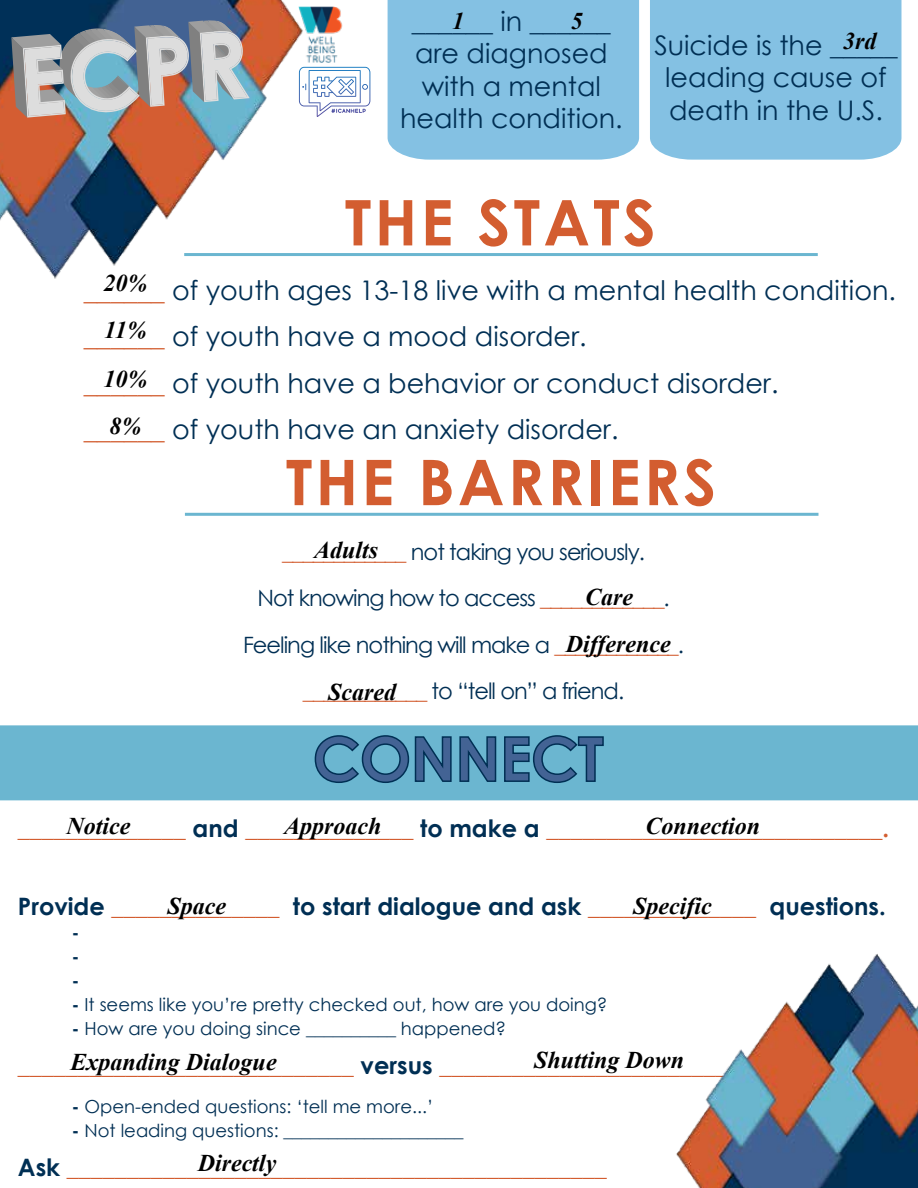
<style>
.page{position:relative;width:918px;height:1188px;background:#fff}
.page>*{position:absolute;margin:0;border:0;box-sizing:border-box;transform-origin:0 0}
.t1{font:700 63px "Century Gothic";letter-spacing:.05em;color:#d35d30}
.t2{font:700 61.5px "Century Gothic";letter-spacing:-.015em;color:#436394}
.t3{font:27px/32.4px "Century Gothic";color:#002f54;text-align:center}
.t4{font:700 24px "Century Gothic";color:#d35d30}
.t5{font:italic 700 24px/47.5px "Times New Roman";color:#000;text-align:justify}
.t6{font:700 24px "Century Gothic";color:#002f54}
.t7{font:22.5px/46.5px "Century Gothic";letter-spacing:-.045em;color:#002f54;text-align:center}
.t8{font:18px "Century Gothic";color:#002f54}
.t9{font:700 18px/24px "Century Gothic";color:#002f54;text-align:justify}
.s1{color:#d35d30}
.s2{font-weight:700;color:#d35d30}
.s3{color:#002f54}
.s4{font-weight:700}
</style>
<div class="page">
<img style="left:0;top:0;width:640px;height:279px">
<svg style="left:11px;top:20px;width:239px;height:98px;background:#999fa5"></svg>
<div style="left:388px;top:0;width:251px;height:160px;background:#84c1e3"></div>
<div style="left:650px;top:0;width:252px;height:160px;background:#84c1e3"></div>
<hr style="left:184px;top:253px;width:634px;height:3px;background:#6bb6d0">
<hr style="left:185px;top:513px;width:633px;height:3px;background:#6bb6d0">
<div style="left:0;top:725px;width:918px;height:75px;background:#6bb6d0"></div>
<svg style="left:314px;top:735px;width:138px;height:48px"></svg>
<svg style="left:459px;top:736px;width:38px;height:46px"></svg>
<svg style="left:504px;top:735px;width:100px;height:48px"></svg>
<img style="left:676px;top:954px;width:242px;height:234px">
<img style="left:299px;top:7px;width:147px;height:56px">
<svg style="left:299px;top:67px;width:71px;height:50px"></svg>
<p class="t3" style="left:400px;top:4px;width:224px">______ in ______ are diagnosed with a mental health condition.</p>
<p class="t5" style="left:452px;top:-4px;width:13px">1</p>
<p class="t5" style="left:571px;top:-4px;width:13px">5</p>
<p class="t5" style="left:843px;top:17px;width:35px">3rd</p>
<p class="t3" style="left:654px;top:28px;width:245px">Suicide is the _____ leading cause of death in the U.S.</p>
<h1 class="t1" style="left:345px;top:175px;width:312px">THE STATS</h1>
<p class="t5" style="left:104px;top:259px;width:45px">20% 11% 10% 8%</p>
<p class="t3" style="left:84px;top:266px;width:814px;line-height:46.5px;text-align:left"><span class="s1">______</span> of youth ages 13-18 live with a mental health condition. <span class="s1">______</span> of youth have a mood disorder.<br><span class="s1">______</span> of youth have a behavior or conduct disorder.<br><span class="s1">______</span> of youth have an anxiety disorder.</p>
<h1 class="t1" style="left:286px;top:434px;width:432px">THE BARRIERS</h1>
<p class="t5" style="left:314px;top:525px;width:66px">Adults</p>
<p class="t7" style="left:243px;top:528px;width:443px"><span class="s2">____________</span> not taking you seriously.<br>Not knowing how to access <span class="s2">____________</span>.<br>Feeling like nothing will make a <span class="s2">____________</span>. <span class="s2">____________</span> to “tell on” a friend.</p>
<p class="t5" style="left:585px;top:573px;width:49px">Care</p>
<p class="t5" style="left:566px;top:619px;width:106px">Difference</p>
<p class="t5" style="left:328px;top:667px;width:69px">Scared</p>
<h2 class="t2" style="left:313px;top:712px;width:293px">CONNECT</h2>
<p class="t4" style="left:18px;top:810px;width:873px">______________ <span class="s3">and</span> ______________ <span class="s3">to make a</span> ____________________________.</p>
<p class="t5" style="left:67px;top:801px;width:65px">Notice</p>
<p class="t5" style="left:284px;top:801px;width:99px">Approach</p>
<p class="t5" style="left:645px;top:801px;width:116px">Connection</p>
<p class="t6" style="left:18px;top:888px;width:869px">Provide <span class="s1">______________</span> to start dialogue and ask <span class="s1">______________</span> questions.</p>
<p class="t9" style="left:72px;top:919px;width:9px">- - -</p>
<p class="t8" style="left:72px;top:992px;width:537px"><span class="s4">-</span> It seems like you’re pretty checked out, how are you doing?</p>
<p class="t8" style="left:72px;top:1016px;width:436px"><span class="s4">-</span> How are you doing since __________ happened?</p>
<p class="t4" style="left:18px;top:1047px;width:759px">____________________________ <span class="s3">versus</span> ____________________________</p>
<p class="t8" style="left:72px;top:1094px;width:363px"><span class="s4">-</span> Open-ended questions: ‘tell me more...’</p>
<p class="t8" style="left:72px;top:1118px;width:393px"><span class="s4">-</span> Not leading questions: ____________________</p>
<p class="t4" style="left:18px;top:1149px;width:590px"><span class="s3">Ask</span> _____________________________________________</p>
<p class="t5" style="left:167px;top:882px;width:60px">Space</p>
<p class="t5" style="left:633px;top:882px;width:80px">Specific</p>
<p class="t5" style="left:71px;top:1038px;width:208px">Expanding Dialogue</p>
<p class="t5" style="left:534px;top:1035px;width:152px">Shutting Down</p>
<p class="t5" style="left:198px;top:1139px;width:80px">Directly</p>
</div>
